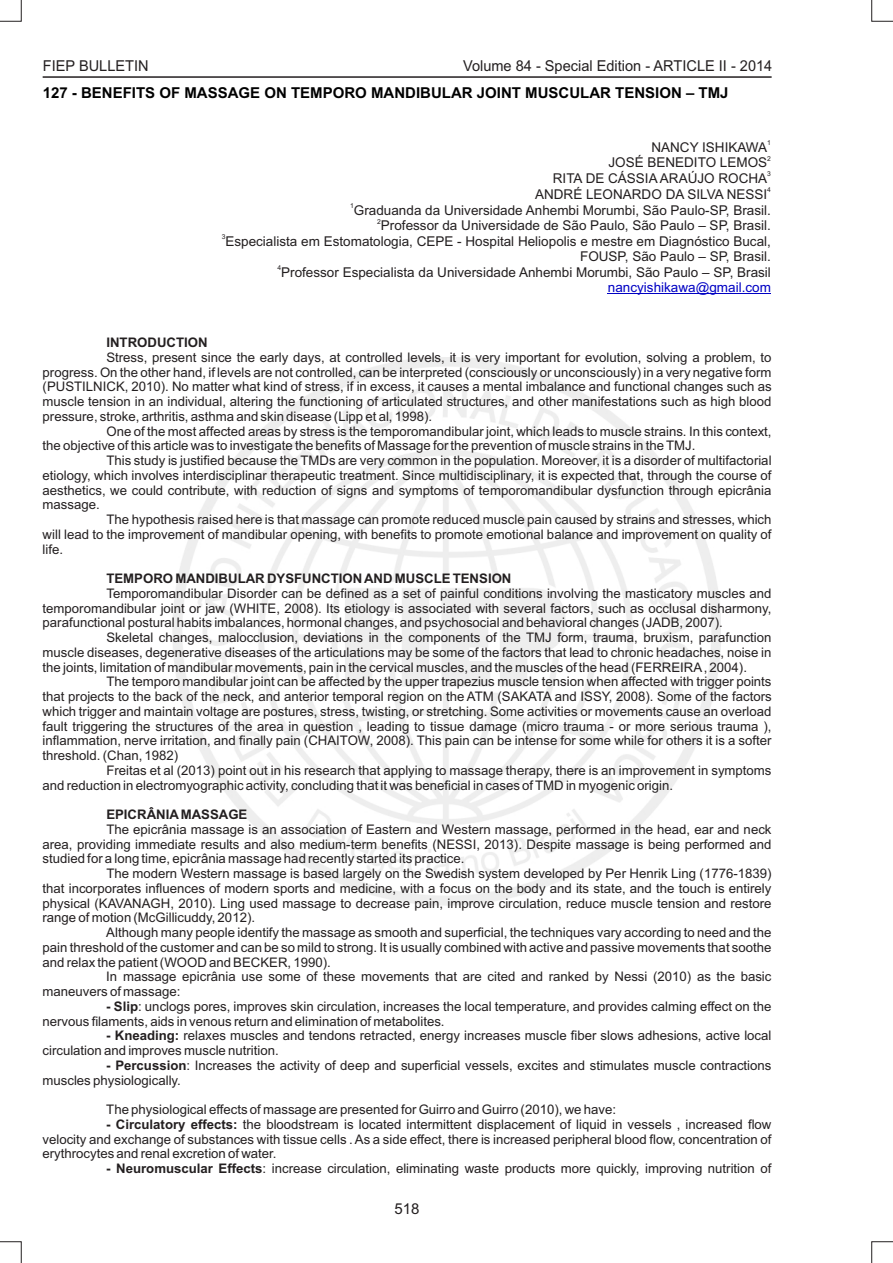
<style>
.page{position:relative;width:893px;height:1263px;background:#fff}
.page>*{position:absolute;margin:0;border:0;box-sizing:border-box;transform-origin:0 0}
.t1{font:700 15px "Arial";color:#000}
.t2{font:15px "Arial";color:#231f20}
.t3{font:13.5px/15.1px "Arial";color:#231f20;text-align:right}
.t4{font:13.5px "Arial";color:#0000c4}
.t5{font:13.2px/14.7px "Arial";color:#231f20}
.t6{font:700 13.2px "Arial";color:#231f20}
.t7{font:6.75px "Arial";color:#231f20}
.s1{font-weight:700}
</style>
<div class="page">
<svg style="left:871px;top:0;width:22px;height:22px"></svg>
<svg style="left:0;top:0;width:22px;height:22px"></svg>
<svg style="left:0;top:1241px;width:22px;height:22px"></svg>
<svg style="left:871px;top:1241px;width:22px;height:22px"></svg>
<hr style="left:43px;top:76px;width:729px;height:2px;background:#231f20">
<hr style="left:608px;top:293px;width:163px;height:1px;background:#0000c4">
<p class="t2" style="left:43px;top:60px;width:107px">FIEP BULLETIN</p>
<p class="t2" style="left:463px;top:60px;width:311px">Volume 84 - Special Edition - ARTICLE II - 2014</p>
<p class="t1" style="left:43px;top:87px;width:687px">127 - BENEFITS OF MASSAGE ON TEMPORO MANDIBULAR JOINT MUSCULAR TENSION – TMJ</p>
<p class="t7" style="left:767px;top:140px;width:5px">1</p>
<p class="t3" style="left:651px;top:141px;width:117px">NANCY ISHIKAWA</p>
<p class="t3" style="left:608px;top:156px;width:160px">JOSÉ BENEDITO LEMOS</p>
<p class="t7" style="left:767px;top:156px;width:5px">2</p>
<p class="t3" style="left:553px;top:172px;width:216px">RITA DE CÁSSIA ARAÚJO ROCHA</p>
<p class="t7" style="left:767px;top:171px;width:5px">3</p>
<p class="t3" style="left:535px;top:188px;width:234px">ANDRÉ LEONARDO DA SILVA NESSI</p>
<p class="t7" style="left:767px;top:187px;width:5px">4</p>
<p class="t7" style="left:350px;top:203px;width:5px">1</p>
<p class="t3" style="left:354px;top:204px;width:418px">Graduanda da Universidade Anhembi Morumbi, São Paulo-SP, Brasil.</p>
<p class="t7" style="left:377px;top:219px;width:5px">2</p>
<p class="t3" style="left:381px;top:219px;width:391px">Professor da Universidade de São Paulo, São Paulo – SP, Brasil.</p>
<p class="t7" style="left:222px;top:234px;width:5px">3</p>
<p class="t3" style="left:225px;top:235px;width:547px">Especialista em Estomatologia, CEPE - Hospital Heliopolis e mestre em Diagnóstico Bucal,<br>FOUSP, São Paulo – SP, Brasil.</p>
<p class="t7" style="left:277px;top:265px;width:5px">4</p>
<p class="t3" style="left:281px;top:266px;width:491px">Professor Especialista da Universidade Anhembi Morumbi, São Paulo – SP, Brasil</p>
<p class="t4" style="left:608px;top:282px;width:164px">nancyishikawa@gmail.com</p>
<p class="t6" style="left:106px;top:338px;width:103px">INTRODUCTION</p>
<p class="t5" style="left:106px;top:351px;width:667px">Stress, present since the early days, at controlled levels, it is very important for evolution, solving a problem, to</p>
<p class="t5" style="left:43px;top:366px;width:730px">progress. On the other hand, if levels are not controlled, can be interpreted (consciously or unconsciously) in a very negative form</p>
<p class="t5" style="left:43px;top:381px;width:730px">(PUSTILNICK, 2010). No matter what kind of stress, if in excess, it causes a mental imbalance and functional changes such as</p>
<p class="t5" style="left:43px;top:395px;width:730px">muscle tension in an individual, altering the functioning of articulated structures, and other manifestations such as high blood</p>
<p class="t5" style="left:43px;top:410px;width:391px">pressure, stroke, arthritis, asthma and skin disease (Lipp et al, 1998).</p>
<p class="t5" style="left:106px;top:425px;width:667px">One of the most affected areas by stress is the temporomandibular joint, which leads to muscle strains. In this context,</p>
<p class="t5" style="left:43px;top:440px;width:654px">the objective of this article was to investigate the benefits of Massage for the prevention of muscle strains in the TMJ.</p>
<p class="t5" style="left:106px;top:454px;width:667px">This study is justified because the TMDs are very common in the population. Moreover, it is a disorder of multifactorial</p>
<p class="t5" style="left:43px;top:469px;width:730px">etiology, which involves interdisciplinar therapeutic treatment. Since multidisciplinary, it is expected that, through the course of</p>
<p class="t5" style="left:43px;top:484px;width:730px">aesthetics, we could contribute, with reduction of signs and symptoms of temporomandibular dysfunction through epicrânia</p>
<p class="t5" style="left:43px;top:499px;width:59px">massage.</p>
<p class="t5" style="left:106px;top:513px;width:667px">The hypothesis raised here is that massage can promote reduced muscle pain caused by strains and stresses, which</p>
<p class="t5" style="left:43px;top:528px;width:730px">will lead to the improvement of mandibular opening, with benefits to promote emotional balance and improvement on quality of</p>
<p class="t5" style="left:43px;top:543px;width:22px">life.</p>
<p class="t6" style="left:106px;top:573px;width:407px">TEMPORO MANDIBULAR DYSFUNCTION AND MUSCLE TENSION</p>
<p class="t5" style="left:106px;top:587px;width:667px">Temporomandibular Disorder can be defined as a set of painful conditions involving the masticatory muscles and</p>
<p class="t5" style="left:43px;top:602px;width:730px">temporomandibular joint or jaw (WHITE, 2008). Its etiology is associated with several factors, such as occlusal disharmony,</p>
<p class="t5" style="left:43px;top:617px;width:682px">parafunctional postural habits imbalances, hormonal changes, and psychosocial and behavioral changes (JADB, 2007).</p>
<p class="t5" style="left:106px;top:631px;width:667px">Skeletal changes, malocclusion, deviations in the components of the TMJ form, trauma, bruxism, parafunction</p>
<p class="t5" style="left:43px;top:646px;width:730px">muscle diseases, degenerative diseases of the articulations may be some of the factors that lead to chronic headaches, noise in</p>
<p class="t5" style="left:43px;top:661px;width:706px">the joints, limitation of mandibular movements, pain in the cervical muscles, and the muscles of the head (FERREIRA, 2004).</p>
<p class="t5" style="left:106px;top:676px;width:667px">The temporo mandibular joint can be affected by the upper trapezius muscle tension when affected with trigger points</p>
<p class="t5" style="left:43px;top:690px;width:731px">that projects to the back of the neck, and anterior temporal region on the ATM (SAKATA and ISSY, 2008). Some of the factors</p>
<p class="t5" style="left:43px;top:705px;width:730px">which trigger and maintain voltage are postures, stress, twisting, or stretching. Some activities or movements cause an overload</p>
<p class="t5" style="left:43px;top:720px;width:730px">fault triggering the structures of the area in question , leading to tissue damage (micro trauma - or more serious trauma ),</p>
<p class="t5" style="left:43px;top:735px;width:730px">inflammation, nerve irritation, and finally pain (CHAITOW, 2008). This pain can be intense for some while for others it is a softer</p>
<p class="t5" style="left:43px;top:749px;width:137px">threshold. (Chan, 1982)</p>
<p class="t5" style="left:106px;top:764px;width:667px">Freitas et al (2013) point out in his research that applying to massage therapy, there is an improvement in symptoms</p>
<p class="t5" style="left:43px;top:779px;width:632px">and reduction in electromyographic activity, concluding that it was beneficial in cases of TMD in myogenic origin.</p>
<p class="t6" style="left:106px;top:809px;width:143px">EPICRÂNIAMASSAGE</p>
<p class="t5" style="left:106px;top:823px;width:667px">The epicrânia massage is an association of Eastern and Western massage, performed in the head, ear and neck</p>
<p class="t5" style="left:43px;top:838px;width:730px">area, providing immediate results and also medium-term benefits (NESSI, 2013). Despite massage is being performed and</p>
<p class="t5" style="left:43px;top:852px;width:423px">studied for a long time, epicrânia massage had recently started its practice.</p>
<p class="t5" style="left:106px;top:867px;width:667px">The modern Western massage is based largely on the Swedish system developed by Per Henrik Ling (1776-1839)</p>
<p class="t5" style="left:43px;top:882px;width:730px">that incorporates influences of modern sports and medicine, with a focus on the body and its state, and the touch is entirely</p>
<p class="t5" style="left:43px;top:897px;width:730px">physical (KAVANAGH, 2010). Ling used massage to decrease pain, improve circulation, reduce muscle tension and restore</p>
<p class="t5" style="left:43px;top:911px;width:214px">range of motion (McGillicuddy, 2012).</p>
<p class="t5" style="left:106px;top:926px;width:667px">Although many people identify the massage as smooth and superficial, the techniques vary according to need and the</p>
<p class="t5" style="left:43px;top:941px;width:730px">pain threshold of the customer and can be so mild to strong. It is usually combined with active and passive movements that soothe</p>
<p class="t5" style="left:43px;top:956px;width:290px">and relax the patient (WOOD and BECKER, 1990).</p>
<p class="t5" style="left:106px;top:970px;width:667px">In massage epicrânia use some of these movements that are cited and ranked by Nessi (2010) as the basic</p>
<p class="t5" style="left:43px;top:985px;width:139px">maneuvers of massage:</p>
<p class="t5" style="left:43px;top:1000px;width:730px;text-indent:64px"><span class="s1">- Slip</span>: unclogs pores, improves skin circulation, increases the local temperature, and provides calming effect on the nervous filaments, aids in venous return and elimination of metabolites.</p>
<p class="t5" style="left:43px;top:1029px;width:730px;text-indent:64px"><span class="s1">- Kneading:</span> relaxes muscles and tendons retracted, energy increases muscle fiber slows adhesions, active local circulation and improves muscle nutrition.</p>
<p class="t5" style="left:43px;top:1059px;width:730px;text-indent:64px"><span class="s1">- Percussion</span>: Increases the activity of deep and superficial vessels, excites and stimulates muscle contractions muscles physiologically.</p>
<p class="t5" style="left:106px;top:1103px;width:511px">The physiological effects of massage are presented for Guirro and Guirro (2010), we have:</p>
<p class="t5" style="left:43px;top:1118px;width:730px;text-align:justify;text-indent:64px"><span class="s1">- Circulatory effects:</span> the bloodstream is located intermittent displacement of liquid in vessels , increased flow velocity and exchange of substances with tissue cells . As a side effect, there is increased peripheral blood flow, concentration of erythrocytes and renal excretion of water.</p>
<p class="t5" style="left:106px;top:1162px;width:667px"><span class="s1">- Neuromuscular Effects</span>: increase circulation, eliminating waste products more quickly, improving nutrition of</p>
<p class="t2" style="left:395px;top:1203px;width:27px">518</p>
</div>
